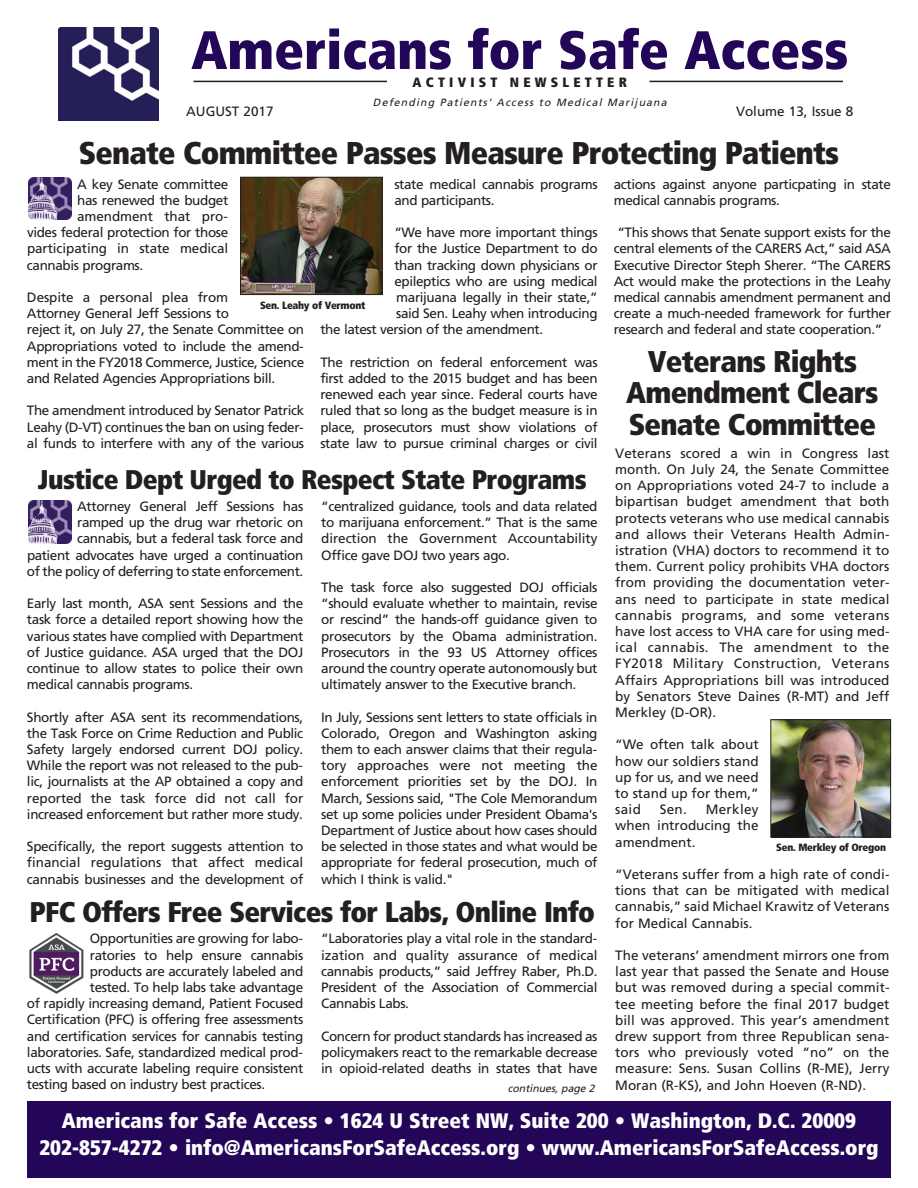
<style>
.page{position:relative;width:918px;height:1188px;background:#fff}
.page>*{position:absolute;margin:0;border:0;box-sizing:border-box;transform-origin:0 0}
.t1{font:900 condensed 54px "Frutiger LT Pro";color:#230658}
.t2{font:900 condensed 31.5px "Frutiger LT Pro";letter-spacing:-.025em;color:#231f20}
.t3{font:900 condensed 30px/31.5px "Frutiger LT Pro";letter-spacing:-.025em;color:#231f20;text-align:center}
.t4{font:900 condensed 28.5px "Frutiger LT Pro";letter-spacing:-.025em;color:#231f20}
.t5{font:900 condensed 27px "Frutiger LT Pro";letter-spacing:-.025em;color:#231f20}
.t6{font:900 condensed 21px/27px "Frutiger LT Pro";color:#fff;text-align:center}
.t7{font:13.5px/16.2px "Frutiger LT Pro";letter-spacing:-.03em;color:#231f20;text-align:justify}
.t8{font:13.5px "Frutiger LT Pro";letter-spacing:-.005em;color:#231f20}
.t9{font:13.5px "Frutiger LT Pro";color:#231f20}
.t10{font:900 condensed 13.5px "Frutiger LT Pro";letter-spacing:.31em;color:#231f20}
.t11{font:italic 10.5px "Frutiger LT Pro";color:#231f20}
.t12{font:900 condensed 10.5px "Frutiger LT Pro";letter-spacing:-.025em;color:#231f20}
</style>
<div class="page">
<hr style="left:650px;top:81px;width:193px;height:1px;background:#231f20">
<hr style="left:194px;top:81px;width:193px;height:1px;background:#231f20">
<img style="left:59px;top:27px;width:99px;height:94px">
<div style="left:27px;top:1101px;width:864px;height:76px;background:#230658"></div>
<svg style="left:28px;top:502px;width:44px;height:40px"></svg>
<img style="left:29px;top:501px;width:42px;height:43px">
<svg style="left:28px;top:179px;width:44px;height:39px"></svg>
<img style="left:29px;top:177px;width:42px;height:43px">
<img style="left:242px;top:179px;width:138px;height:114px">
<div style="left:240px;top:177px;width:142px;height:118px;border:1px solid #231f20"></div>
<img style="left:773px;top:721px;width:116px;height:114px">
<div style="left:771px;top:719px;width:120px;height:118px;border:1px solid #231f20"></div>
<img style="left:29px;top:933px;width:55px;height:61px">
<h1 class="t1" style="left:191px;top:28px;width:659px">Americans for Safe Access</h1>
<p class="t10" style="left:413px;top:77px;width:216px">ACTIVIST NEWSLETTER</p>
<p class="t11" style="left:373px;top:98px;width:297px">Defending Patients’ Access to Medical Marijuana</p>
<p class="t9" style="left:186px;top:106px;width:89px">AUGUST 2017</p>
<p class="t9" style="left:736px;top:106px;width:119px">Volume 13, Issue 8</p>
<h2 class="t2" style="left:79px;top:141px;width:762px">Senate Committee Passes Measure Protecting Patients</h2>
<p class="t7" style="left:77px;top:177px;width:153px">A key Senate committee</p>
<p class="t7" style="left:77px;top:193px;width:153px">has renewed the budget</p>
<p class="t8" style="left:77px;top:211px;width:152px">amendment that pro-</p>
<p class="t7" style="left:27px;top:226px;width:203px">vides federal protection for those</p>
<p class="t8" style="left:27px;top:243px;width:203px">participating in state medical</p>
<p class="t7" style="left:27px;top:258px;width:118px">cannabis programs.</p>
<p class="t7" style="left:27px;top:290px;width:279px;text-align:left">Despite a personal plea from<br>Attorney General Jeff Sessions to<br>reject it, on July 27, the Senate Committee on Appropriations voted to include the amend&shy;ment in the FY2018 Commerce, Justice, Science and Related Agencies Appropriations bill.</p>
<p class="t7" style="left:27px;top:404px;width:279px">The amendment introduced by Senator Patrick Leahy (D-VT) continues the ban on using feder&shy;al funds to interfere with any of the various</p>
<p class="t7" style="left:394px;top:177px;width:205px">state medical cannabis programs and participants.</p>
<p class="t7" style="left:394px;top:226px;width:205px">“We have more important things</p>
<p class="t7" style="left:394px;top:242px;width:205px">for the Justice Department to do</p>
<p class="t7" style="left:394px;top:258px;width:205px">than tracking down physicians or</p>
<p class="t7" style="left:394px;top:274px;width:205px">epileptics who are using medical</p>
<p class="t7" style="left:396px;top:290px;width:203px">marijuana legally in their state,”</p>
<p class="t7" style="left:396px;top:307px;width:203px">said Sen. Leahy when introducing</p>
<p class="t7" style="left:320px;top:323px;width:224px">the latest version of the amendment.</p>
<p class="t7" style="left:320px;top:355px;width:279px">The restriction on federal enforcement was first added to the 2015 budget and has been renewed each year since. Federal courts have ruled that so long as the budget measure is in place, prosecutors must show violations of state law to pursue criminal charges or civil</p>
<p class="t12" style="left:260px;top:301px;width:107px">Sen. Leahy of Vermont</p>
<h3 class="t5" style="left:38px;top:468px;width:550px">Justice Dept Urged to Respect State Programs</h3>
<p class="t7" style="left:27px;top:499px;width:278px;text-align:right">Attorney General Jeff Sessions has ramped up the drug war rhetoric on cannabis, but a federal task force and<br>patient advocates have urged a continuation of the policy of deferring to state enforcement.</p>
<p class="t7" style="left:27px;top:597px;width:278px">Early last month, ASA sent Sessions and the task force a detailed report showing how the various states have complied with Department of Justice guidance. ASA urged that the DOJ continue to allow states to police their own medical cannabis programs.</p>
<p class="t7" style="left:27px;top:710px;width:278px">Shortly after ASA sent its recommendations, the Task Force on Crime Reduction and Public Safety largely endorsed current DOJ policy.<br>While the report was not released to the pub&shy;lic, journalists at the AP obtained a copy and reported the task force did not call for increased enforcement but rather more study.</p>
<p class="t7" style="left:27px;top:840px;width:278px">Specifically, the report suggests attention to financial regulations that affect medical cannabis businesses and the development of</p>
<p class="t7" style="left:321px;top:499px;width:278px">“centralized guidance, tools and data related to marijuana enforcement.” That is the same direction the Government Accountability Office gave DOJ two years ago.</p>
<p class="t7" style="left:321px;top:580px;width:278px">The task force also suggested DOJ officials “should evaluate whether to maintain, revise or rescind” the hands-off guidance given to prosecutors by the Obama administration.<br>Prosecutors in the 93 US Attorney offices around the country operate autonomously but ultimately answer to the Executive branch.</p>
<p class="t7" style="left:321px;top:710px;width:278px">In July, Sessions sent letters to state officials in Colorado, Oregon and Washington asking them to each answer claims that their regula&shy;tory approaches were not meeting the enforcement priorities set by the DOJ. In March, Sessions said, "The Cole Memorandum set up some policies under President Obama's Department of Justice about how cases should be selected in those states and what would be appropriate for federal prosecution, much of which I think is valid."</p>
<h3 class="t4" style="left:30px;top:901px;width:567px">PFC Offers Free Services for Labs, Online Info</h3>
<p class="t7" style="left:90px;top:932px;width:215px">Opportunities are growing for labo-</p>
<p class="t7" style="left:90px;top:948px;width:215px">ratories to help ensure cannabis</p>
<p class="t7" style="left:90px;top:964px;width:215px">products are accurately labeled and</p>
<p class="t7" style="left:90px;top:980px;width:215px">tested. To help labs take advantage</p>
<p class="t7" style="left:27px;top:996px;width:278px">of rapidly increasing demand, Patient Focused</p>
<p class="t7" style="left:27px;top:1013px;width:278px">Certification (PFC) is offering free assessments</p>
<p class="t7" style="left:27px;top:1029px;width:278px">and certification services for cannabis testing</p>
<p class="t7" style="left:27px;top:1045px;width:277px">laboratories. Safe, standardized medical prod-</p>
<p class="t7" style="left:27px;top:1061px;width:278px">ucts with accurate labeling require consistent</p>
<p class="t7" style="left:27px;top:1077px;width:240px">testing based on industry best practices.</p>
<p class="t7" style="left:321px;top:932px;width:278px">“Laboratories play a vital role in the standard&shy;ization and quality assurance of medical cannabis products,” said Jeffrey Raber, Ph.D.<br>President of the Association of Commercial Cannabis Labs.</p>
<p class="t7" style="left:321px;top:1029px;width:278px">Concern for product standards has increased as policymakers react to the remarkable decrease in opioid-related deaths in states that have</p>
<p class="t11" style="left:508px;top:1084px;width:91px">continues, page 2</p>
<p class="t7" style="left:614px;top:177px;width:279px">actions against anyone particpating in state medical cannabis programs.</p>
<p class="t7" style="left:614px;top:226px;width:279px">“This shows that Senate support exists for the central elements of the CARERS Act,” said ASA Executive Director Steph Sherer. “The CARERS Act would make the protections in the Leahy medical cannabis amendment permanent and create a much-needed framework for further research and federal and state cooperation.”</p>
<h3 class="t3" style="left:626px;top:348px;width:254px">Veterans Rights<br>Amendment Clears<br>Senate Committee</h3>
<p class="t7" style="left:615px;top:446px;width:276px">Veterans scored a win in Congress last month. On July 24, the Senate Committee on Appropriations voted 24-7 to include a bipartisan budget amendment that both protects veterans who use medical cannabis and allows their Veterans Health Admin&shy;istration (VHA) doctors to recommend it to them. Current policy prohibits VHA doctors from providing the documentation veter&shy;ans need to participate in state medical cannabis programs, and some veterans have lost access to VHA care for using med&shy;ical cannabis. The amendment to the FY2018 Military Construction, Veterans Affairs Appropriations bill was introduced by Senators Steve Daines (R-MT) and Jeff Merkley (D-OR).</p>
<p class="t7" style="left:615px;top:738px;width:145px">“We often talk about how our soldiers stand up for us, and we need to stand up for them,” said</p>
<p class="t7" style="left:615px;top:802px;width:145px;text-indent:90px">Merkley when introducing the amendment.</p>
<p class="t7" style="left:615px;top:867px;width:276px">“Veterans suffer from a high rate of condi&shy;tions that can be mitigated with medical cannabis,” said Michael Krawitz of Veterans for Medical Cannabis.</p>
<p class="t7" style="left:615px;top:948px;width:276px">The veterans’ amendment mirrors one from last year that passed the Senate and House but was removed during a special commit&shy;tee meeting before the final 2017 budget bill was approved. This year’s amendment drew support from three Republican sena&shy;tors who previously voted “no” on the measure: Sens. Susan Collins (R-ME), Jerry Moran (R-KS), and John Hoeven (R-ND).</p>
<p class="t7" style="left:660px;top:802px;width:29px">Sen.</p>
<p class="t12" style="left:776px;top:843px;width:111px">Sen. Merkley of Oregon</p>
<h3 class="t6" style="left:39px;top:1109px;width:841px">Americans for Safe Access • 1624 U Street NW, Suite 200 • Washington, D.C. 20009<br>202-857-4272 • info@AmericansForSafeAccess.org • www.AmericansForSafeAccess.org</h3>
</div>
